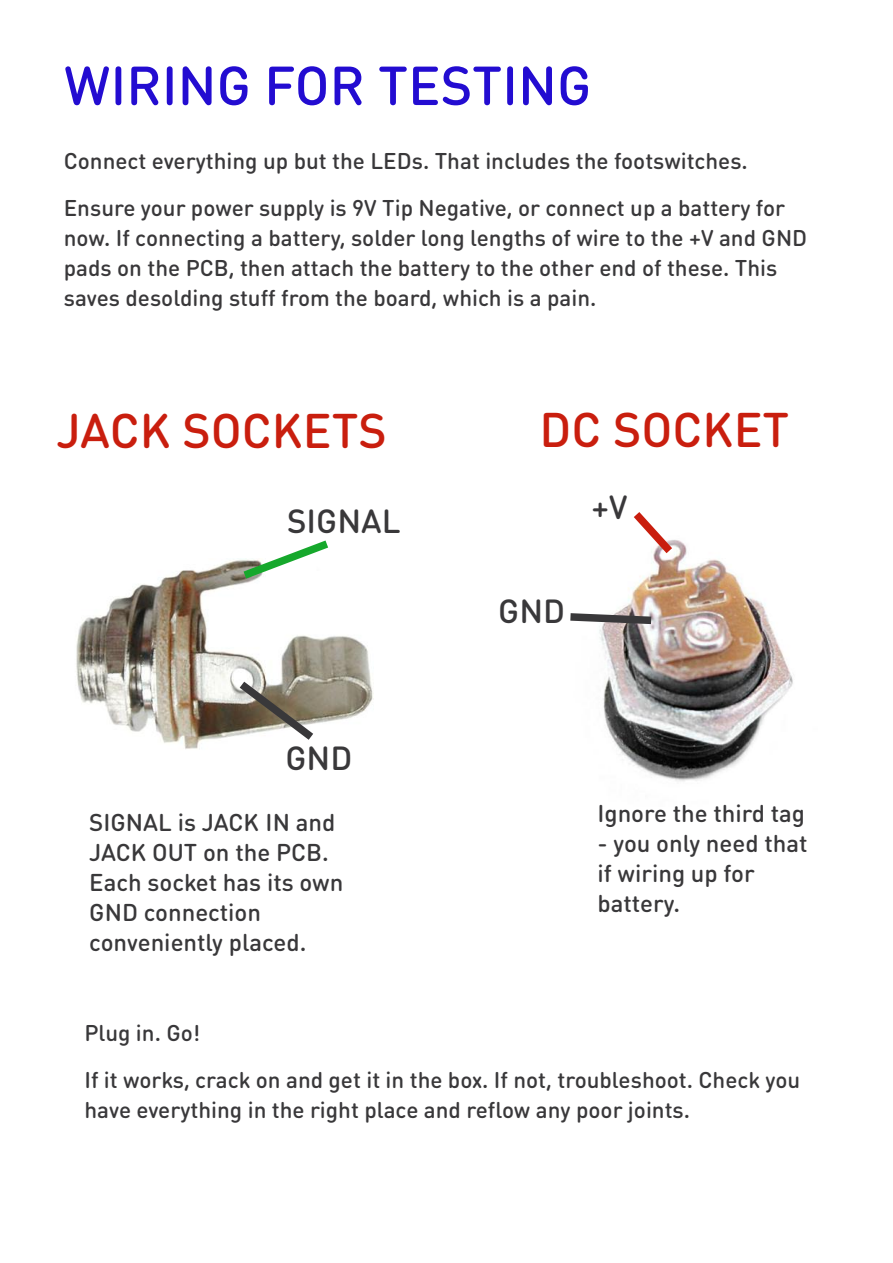
<style>
.page{position:relative;width:893px;height:1263px;background:#fff}
.page>*{position:absolute;margin:0;border:0;box-sizing:border-box;transform-origin:0 0}
.t1{font:500 54px "DIN Round Pro";color:#230cd1}
.t2{font:500 48px "DIN Round Pro";color:#c91e0e}
.t3{font:500 33px "DIN Round Pro";color:#39383a}
.t4{font:500 24px/30px "DIN Round Pro";color:#39383a}
.t5{font:500 22.5px/47px "DIN Round Pro";color:#39383a}
</style>
<div class="page">
<img style="left:76px;top:561px;width:297px;height:188px">
<img style="left:599px;top:541px;width:194px;height:240px">
<svg style="left:626px;top:512px;width:54px;height:49px"></svg>
<svg style="left:570px;top:609px;width:89px;height:19px"></svg>
<svg style="left:235px;top:540px;width:101px;height:45px"></svg>
<svg style="left:231px;top:674px;width:90px;height:73px"></svg>
<h1 class="t1" style="left:64px;top:55px;width:529px">WIRING FOR TESTING</h1>
<p class="t5" style="left:64px;top:138px;width:723px">Connect everything up but the LEDs. That includes the footswitches.<br>Ensure your power supply is 9V Tip Negative, or connect up a battery for</p>
<p class="t5" style="left:64px;top:223px;width:745px;line-height:30px">now. If connecting a battery, solder long lengths of wire to the +V and GND pads on the PCB, then attach the battery to the other end of these. This saves desolding stuff from the board, which is a pain.</p>
<h2 class="t2" style="left:56px;top:403px;width:332px">JACK SOCKETS</h2>
<h2 class="t2" style="left:540px;top:403px;width:251px">DC SOCKET</h2>
<h3 class="t3" style="left:287px;top:502px;width:115px">SIGNAL</h3>
<h3 class="t3" style="left:285px;top:739px;width:68px">GND</h3>
<p class="t4" style="left:89px;top:808px;width:256px">SIGNAL is JACK IN and<br>JACK OUT on the PCB.<br>Each socket has its own<br>GND connection conveniently placed.</p>
<h3 class="t3" style="left:591px;top:488px;width:37px">+V</h3>
<h3 class="t3" style="left:498px;top:592px;width:68px">GND</h3>
<p class="t4" style="left:597px;top:799px;width:209px">Ignore the third tag</p>
<p class="t4" style="left:597px;top:829px;width:212px">- you only need that if wiring up for battery.</p>
<p class="t5" style="left:84px;top:1010px;width:717px">Plug in. Go!<br>If it works, crack on and get it in the box. If not, troubleshoot. Check you</p>
<p class="t5" style="left:84px;top:1087px;width:607px">have everything in the right place and reflow any poor joints.</p>
</div>
